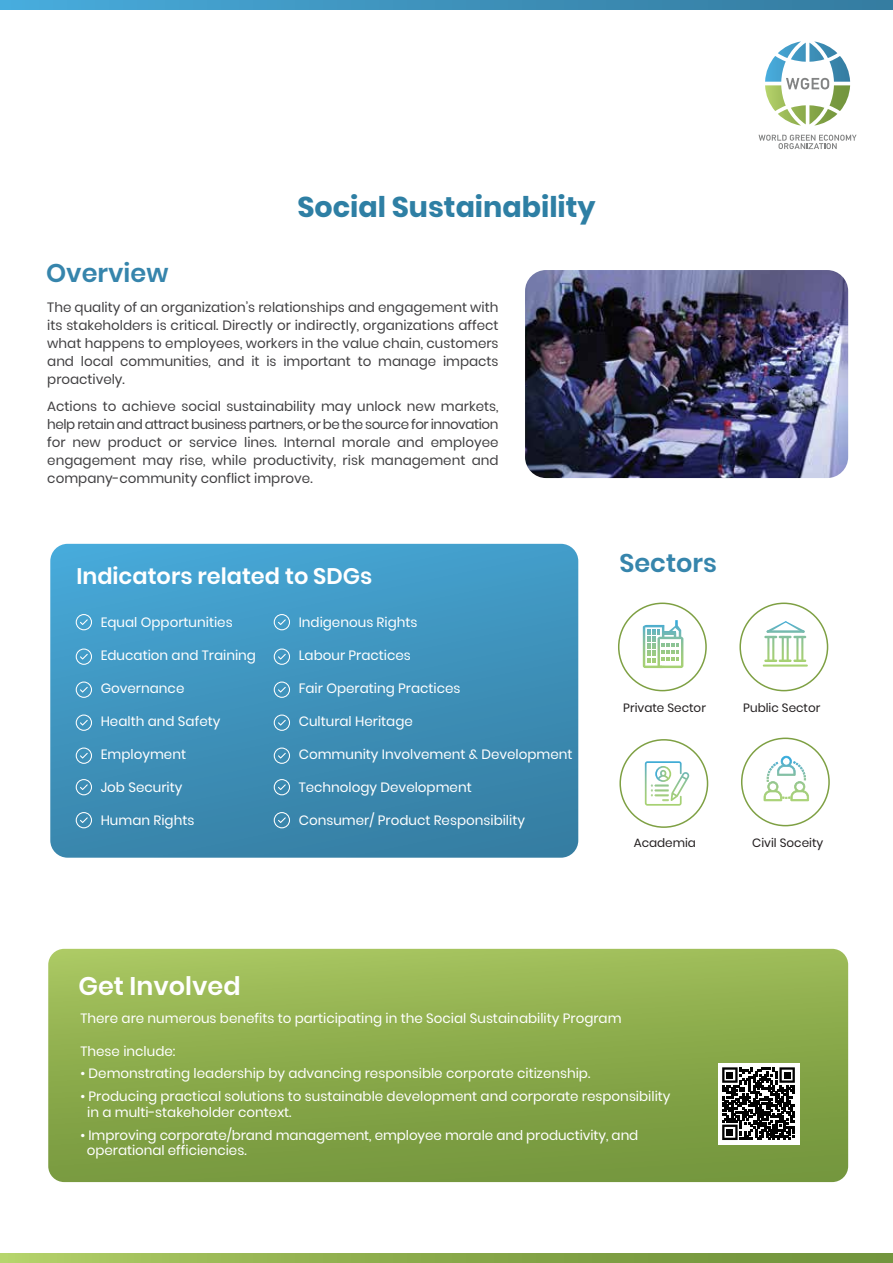
<style>
.page{position:relative;width:893px;height:1263px;background:#fff}
.page>*{position:absolute;margin:0;border:0;box-sizing:border-box;transform-origin:0 0}
.t1{font:700 28.5px "Poppins";color:#2e7fa4}
.t2{font:600 25.5px "Poppins";color:#3685ac}
.t3{font:600 25.5px "Poppins";color:#fff}
.t4{font:600 22.5px "Poppins";color:#fff}
.t5{font:13.5px/16.5px "Poppins";color:#fff}
.t6{font:13.5px/18px "Poppins";color:#414042;text-align:justify}
.t7{font:12px "Poppins";color:#231f20}
</style>
<div class="page">
<svg style="left:50px;top:544px;width:528px;height:314px;background:#3f92bb"></svg>
<svg style="left:0;top:0;width:893px;height:9px;background:#3e92bc"></svg>
<svg style="left:0;top:1254px;width:893px;height:9px;background:#8cac4d"></svg>
<svg style="left:765px;top:41px;width:85px;height:85px"></svg>
<svg style="left:758px;top:135px;width:99px;height:14px"></svg>
<svg style="left:48px;top:949px;width:800px;height:233px;background:#8bab4c"></svg>
<svg style="left:76px;top:614px;width:16px;height:16px"></svg>
<svg style="left:76px;top:648px;width:16px;height:17px"></svg>
<svg style="left:76px;top:681px;width:16px;height:17px"></svg>
<svg style="left:76px;top:714px;width:16px;height:17px"></svg>
<svg style="left:76px;top:747px;width:16px;height:17px"></svg>
<svg style="left:76px;top:779px;width:16px;height:16px"></svg>
<svg style="left:76px;top:812px;width:16px;height:16px"></svg>
<svg style="left:274px;top:614px;width:16px;height:16px"></svg>
<svg style="left:274px;top:648px;width:16px;height:17px"></svg>
<svg style="left:274px;top:681px;width:16px;height:17px"></svg>
<svg style="left:274px;top:714px;width:16px;height:17px"></svg>
<svg style="left:274px;top:747px;width:16px;height:17px"></svg>
<svg style="left:274px;top:779px;width:16px;height:16px"></svg>
<svg style="left:274px;top:812px;width:16px;height:16px"></svg>
<div style="left:739px;top:602px;width:89px;height:89px;border:2px solid #7ea043;border-radius:50%"></div>
<div style="left:618px;top:602px;width:89px;height:89px;border:2px solid #7ea043;border-radius:50%"></div>
<div style="left:741px;top:737px;width:89px;height:89px;border:2px solid #7ea043;border-radius:50%"></div>
<div style="left:619px;top:739px;width:89px;height:89px;border:2px solid #7ea043;border-radius:50%"></div>
<img style="left:525px;top:270px;width:323px;height:208px">
<svg style="left:643px;top:620px;width:40px;height:48px"></svg>
<svg style="left:767px;top:636px;width:2px;height:25px"></svg>
<svg style="left:772px;top:636px;width:2px;height:25px"></svg>
<svg style="left:782px;top:636px;width:2px;height:25px"></svg>
<svg style="left:787px;top:636px;width:2px;height:25px"></svg>
<svg style="left:764px;top:621px;width:42px;height:17px"></svg>
<svg style="left:764px;top:659px;width:42px;height:3px"></svg>
<svg style="left:796px;top:636px;width:2px;height:25px"></svg>
<svg style="left:801px;top:636px;width:2px;height:25px"></svg>
<svg style="left:763px;top:664px;width:45px;height:3px"></svg>
<svg style="left:764px;top:756px;width:45px;height:45px"></svg>
<svg style="left:645px;top:761px;width:45px;height:45px"></svg>
<div style="left:718px;top:1063px;width:81px;height:81px;background:#fff"></div>
<svg style="left:722px;top:1067px;width:73px;height:73px"></svg>
<h2 class="t2" style="left:46px;top:258px;width:124px">Overview</h2>
<h1 class="t1" style="left:297px;top:191px;width:300px">Social Sustainability</h1>
<p class="t6" style="left:47px;top:298px;width:453px">The quality of an organization’s relationships and engagement with its stakeholders is critical. Directly or indirectly, organizations affect what happens to employees, workers in the value chain, customers and local communities, and it is important to manage impacts proactively.</p>
<p class="t6" style="left:47px;top:397px;width:453px">Actions to achieve social sustainability may unlock new markets, help retain and attract business partners, or be the source for innovation for new product or service lines. Internal morale and employee engagement may rise, while productivity, risk management and company-community conflict improve.</p>
<h3 class="t4" style="left:76px;top:563px;width:297px">Indicators related to SDGs</h3>
<p class="t5" style="left:101px;top:614px;width:133px">Equal Opportunities</p>
<p class="t5" style="left:101px;top:647px;width:157px">Education and Training</p>
<p class="t5" style="left:101px;top:680px;width:85px">Governance</p>
<p class="t5" style="left:101px;top:713px;width:121px">Health and Safety</p>
<p class="t5" style="left:101px;top:746px;width:87px">Employment</p>
<p class="t5" style="left:101px;top:779px;width:83px">Job Security</p>
<p class="t5" style="left:101px;top:812px;width:95px">Human Rights</p>
<p class="t5" style="left:299px;top:614px;width:120px">Indigenous Rights</p>
<p class="t5" style="left:299px;top:647px;width:114px">Labour Practices</p>
<p class="t5" style="left:299px;top:680px;width:163px">Fair Operating Practices</p>
<p class="t5" style="left:299px;top:713px;width:116px">Cultural Heritage</p>
<p class="t5" style="left:299px;top:746px;width:275px">Community Involvement &amp; Development</p>
<p class="t5" style="left:299px;top:779px;width:175px">Technology Development</p>
<p class="t5" style="left:299px;top:812px;width:228px">Consumer/ Product Responsibility</p>
<h2 class="t2" style="left:619px;top:548px;width:99px">Sectors</h2>
<p class="t7" style="left:623px;top:701px;width:84px">Private Sector</p>
<p class="t7" style="left:743px;top:701px;width:79px">Public Sector</p>
<p class="t7" style="left:634px;top:836px;width:64px">Academia</p>
<p class="t7" style="left:752px;top:836px;width:73px">Civil Soceity</p>
<h2 class="t3" style="left:78px;top:971px;width:164px">Get Involved</h2>
<p class="t5" style="left:80px;top:1010px;width:543px">There are numerous benefits to participating in the Social Sustainability Program</p>
<p class="t5" style="left:80px;top:1043px;width:97px">These include:</p>
<p class="t5" style="left:80px;top:1065px;width:511px">• Demonstrating leadership by advancing responsible corporate citizenship.</p>
<p class="t5" style="left:87px;top:1088px;width:585px;text-indent:-7px">• Producing practical solutions to sustainable development and corporate responsibility in a multi-stakeholder context.</p>
<p class="t5" style="left:87px;top:1128px;width:553px;line-height:15px;text-indent:-7px">• Improving corporate/brand management, employee morale and productivity, and operational efficiencies.</p>
</div>
